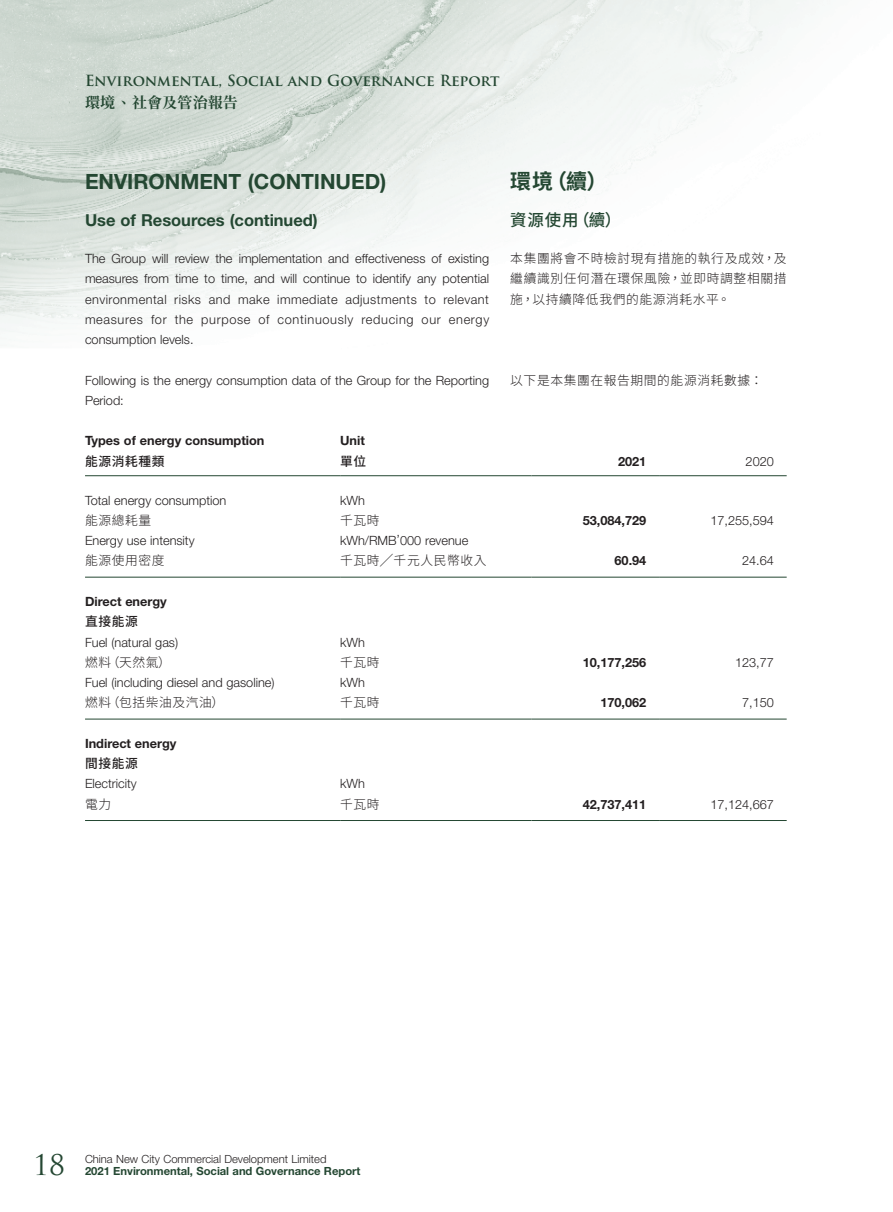
<style>
.page{position:relative;width:893px;height:1212px;background:#fff}
.page>*{position:absolute;margin:0;border:0;box-sizing:border-box;transform-origin:0 0}
.t1{font:27.75px "Trajan Pro";color:#244732}
.Heading_1{font:700 21px "Helvetica Neue LT Std";color:#244732}
.C_Heading_1{font:700 21px "Source Han Sans TC";color:#244732}
.C_Heading_2{font:700 16.5px "Helvetica Neue LT Std";color:#244732}
.C_Heading_2-2{font:500 16.5px "Source Han Sans TC";color:#244732}
.t2{font:700 15px "Trajan Pro";color:#244732}
.t3{font:700 15px "Source Han Serif TC";letter-spacing:.01em;color:#244732}
.Body_Text{font:300 12.75px/20.2px "Helvetica Neue LT Std";color:#231f20;text-align:justify}
.C_Body_Text{font:300 12.75px "Helvetica Neue LT Std";color:#231f20}
.C_Body_Text-2{font:300 12.75px/20.2px "Source Han Sans TC";letter-spacing:.05em;color:#231f20;text-align:justify}
.C_Body_Text-3{font:700 12.75px "Helvetica Neue LT Std";color:#231f20}
.C_Body_Text-4{font:500 12.75px "Source Han Sans TC";letter-spacing:.05em;color:#231f20}
.t4{font:700 11.25px "Helvetica Neue LT Std";letter-spacing:-.005em;color:#244732}
.t5{font:300 11.25px "Helvetica Neue LT Std";letter-spacing:-.005em;color:#231f20}
</style>
<div class="page">
<img style="left:0;top:0;width:807px;height:719px">
<hr style="left:85px;top:475px;width:255px;height:1px;background:#244732">
<hr style="left:340px;top:475px;width:191px;height:1px;background:#244732">
<hr style="left:531px;top:475px;width:128px;height:1px;background:#244732">
<hr style="left:659px;top:475px;width:128px;height:1px;background:#244732">
<hr style="left:85px;top:577px;width:255px;height:1px;background:#244732">
<hr style="left:340px;top:577px;width:191px;height:1px;background:#244732">
<hr style="left:531px;top:577px;width:128px;height:1px;background:#244732">
<hr style="left:659px;top:577px;width:128px;height:1px;background:#244732">
<hr style="left:85px;top:719px;width:255px;height:1px;background:#244732">
<hr style="left:340px;top:719px;width:191px;height:1px;background:#244732">
<hr style="left:531px;top:719px;width:128px;height:1px;background:#244732">
<hr style="left:659px;top:719px;width:128px;height:1px;background:#244732">
<hr style="left:85px;top:820px;width:255px;height:1px;background:#244732">
<hr style="left:340px;top:820px;width:191px;height:1px;background:#244732">
<hr style="left:531px;top:820px;width:128px;height:1px;background:#244732">
<hr style="left:659px;top:820px;width:128px;height:1px;background:#244732">
<p class="t2" style="left:85px;top:71px;width:416px">Environmental, Social and Governance Report</p>
<p class="t3" style="left:85px;top:94px;width:154px">環境、社會及管治報告</p>
<p class="Heading_1" style="left:85px;top:168px;width:303px">ENVIRONMENT (CONTINUED)</p>
<p class="C_Heading_2" style="left:85px;top:210px;width:234px">Use of Resources (continued)</p>
<p class="Body_Text" style="left:85px;top:248px;width:406px">The Group will review the implementation and effectiveness of existing measures from time to time, and will continue to identify any potential environmental risks and make immediate adjustments to relevant measures for the purpose of continuously reducing our energy consumption levels.</p>
<p class="Body_Text" style="left:85px;top:370px;width:406px">Following is the energy consumption data of the Group for the Reporting<br>Period:</p>
<p class="C_Heading_1" style="left:510px;top:169px;width:99px">環境（續）</p>
<p class="C_Heading_2-2" style="left:510px;top:210px;width:112px">資源使用（續）</p>
<p class="C_Body_Text-2" style="left:510px;top:249px;width:278px">本集團將會不時檢討現有措施的執行及成效，及繼續識別任何潛在環保風險，並即時調整相關措施，以持續降低我們的能源消耗水平。</p>
<p class="C_Body_Text-2" style="left:510px;top:370px;width:254px">以下是本集團在報告期間的能源消耗數據：</p>
<p class="C_Body_Text-3" style="left:85px;top:433px;width:181px">Types of energy consumption</p>
<p class="C_Body_Text-3" style="left:340px;top:433px;width:26px">Unit</p>
<p class="C_Body_Text-4" style="left:85px;top:454px;width:81px">能源消耗種類</p>
<p class="C_Body_Text-4" style="left:340px;top:454px;width:28px">單位</p>
<p class="C_Body_Text-3" style="left:618px;top:453px;width:30px">2021</p>
<p class="C_Body_Text" style="left:746px;top:453px;width:30px">2020</p>
<p class="C_Body_Text" style="left:85px;top:492px;width:143px">Total energy consumption</p>
<p class="C_Body_Text" style="left:340px;top:492px;width:26px">kWh</p>
<p class="C_Body_Text-2" style="left:85px;top:510px;width:68px">能源總耗量</p>
<p class="C_Body_Text-2" style="left:340px;top:510px;width:41px">千瓦時</p>
<p class="C_Body_Text-3" style="left:583px;top:512px;width:65px">53,084,729</p>
<p class="C_Body_Text" style="left:710px;top:512px;width:65px">17,255,594</p>
<p class="C_Body_Text" style="left:85px;top:533px;width:111px">Energy use intensity</p>
<p class="C_Body_Text" style="left:340px;top:533px;width:130px">kWh/RMB’000 revenue</p>
<p class="C_Body_Text-2" style="left:85px;top:551px;width:81px">能源使用密度</p>
<p class="C_Body_Text-2" style="left:340px;top:551px;width:148px">千瓦時╱千元人民幣收入</p>
<p class="C_Body_Text-3" style="left:615px;top:553px;width:33px">60.94</p>
<p class="C_Body_Text" style="left:742px;top:553px;width:33px">24.64</p>
<p class="C_Body_Text-3" style="left:85px;top:594px;width:83px">Direct energy</p>
<p class="C_Body_Text-4" style="left:85px;top:614px;width:54px">直接能源</p>
<p class="C_Body_Text" style="left:85px;top:634px;width:95px">Fuel (natural gas)</p>
<p class="C_Body_Text" style="left:340px;top:634px;width:26px">kWh</p>
<p class="C_Body_Text-2" style="left:85px;top:652px;width:87px">燃料（天然氣）</p>
<p class="C_Body_Text-2" style="left:340px;top:652px;width:41px">千瓦時</p>
<p class="C_Body_Text-3" style="left:583px;top:654px;width:65px">10,177,256</p>
<p class="C_Body_Text" style="left:735px;top:654px;width:40px">123,77</p>
<p class="C_Body_Text" style="left:85px;top:675px;width:191px">Fuel (including diesel and gasoline)</p>
<p class="C_Body_Text" style="left:340px;top:675px;width:26px">kWh</p>
<p class="C_Body_Text-2" style="left:85px;top:693px;width:141px">燃料（包括柴油及汽油）</p>
<p class="C_Body_Text-2" style="left:340px;top:693px;width:41px">千瓦時</p>
<p class="C_Body_Text-3" style="left:600px;top:695px;width:47px">170,062</p>
<p class="C_Body_Text" style="left:742px;top:695px;width:33px">7,150</p>
<p class="C_Body_Text-3" style="left:85px;top:735px;width:93px">Indirect energy</p>
<p class="C_Body_Text-4" style="left:85px;top:756px;width:54px">間接能源</p>
<p class="C_Body_Text" style="left:85px;top:776px;width:53px">Electricity</p>
<p class="C_Body_Text" style="left:340px;top:776px;width:26px">kWh</p>
<p class="C_Body_Text-2" style="left:85px;top:794px;width:28px">電力</p>
<p class="C_Body_Text-2" style="left:340px;top:794px;width:41px">千瓦時</p>
<p class="C_Body_Text-3" style="left:583px;top:796px;width:65px">42,737,411</p>
<p class="C_Body_Text" style="left:710px;top:796px;width:65px">17,124,667</p>
<h1 class="t1" style="left:33px;top:1147px;width:33px">18</h1>
<p class="t5" style="left:85px;top:1152px;width:243px">China New City Commercial Development Limited</p>
<p class="t4" style="left:85px;top:1164px;width:277px">2021 Environmental, Social and Governance Report</p>
</div>
